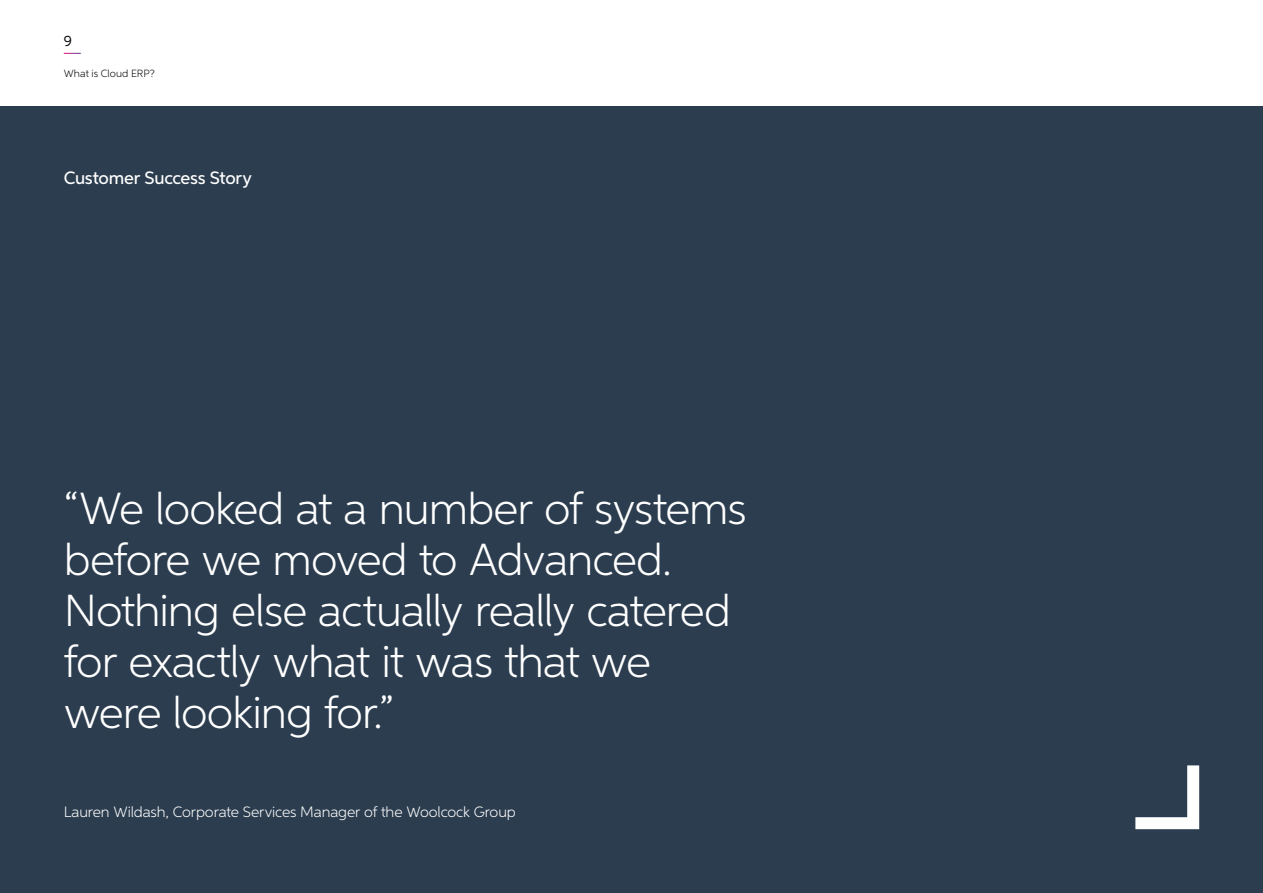
<style>
.page{position:relative;width:1263px;height:893px;background:#fff}
.page>*{position:absolute;margin:0;border:0;box-sizing:border-box;transform-origin:0 0}
.t1{font:300 45px/51px "Neutro MYOB";letter-spacing:-.025em;color:#fff}
.t2{font:500 18px "Neutro MYOB";letter-spacing:-.01em;color:#fff}
.t3{font:300 15px "Neutro MYOB";letter-spacing:-.005em;color:#fff}
.t4{font:15px "Neutro MYOB";color:#040503}
.t5{font:300 10.5px "Neutro MYOB";letter-spacing:.005em;color:#040503}
</style>
<div class="page">
<svg style="left:64px;top:53px;width:17px;height:1px"></svg>
<hr style="left:1199px;top:0;width:64px;height:1px;background:#bcbdc0">
<hr style="left:806px;top:0;width:43px;height:1px;background:#bcbdc0">
<hr style="left:414px;top:0;width:42px;height:1px;background:#bcbdc0">
<hr style="left:0;top:0;width:64px;height:1px;background:#bcbdc0">
<hr style="left:0;top:72px;width:1px;height:35px;background:#bcbdc0">
<hr style="left:0;top:27px;width:1px;height:50px;background:#bcbdc0">
<hr style="left:0;top:0;width:1px;height:34px;background:#bcbdc0">
<div style="left:0;top:106px;width:1263px;height:787px;background:#2c3d4f"></div>
<svg style="left:1135px;top:765px;width:65px;height:65px"></svg>
<p class="t4" style="left:64px;top:31px;width:10px">9</p>
<p class="t5" style="left:64px;top:67px;width:93px">What is Cloud ERP?</p>
<p class="t2" style="left:64px;top:167px;width:190px">Customer Success Story</p>
<p class="t1" style="left:64px;top:482px;width:684px">“We looked at a number of systems before we moved to Advanced.<br>Nothing else actually really catered for exactly what it was that we were looking for.”</p>
<p class="t3" style="left:64px;top:803px;width:454px">Lauren Wildash, Corporate Services Manager of the Woolcock Group</p>
</div>
